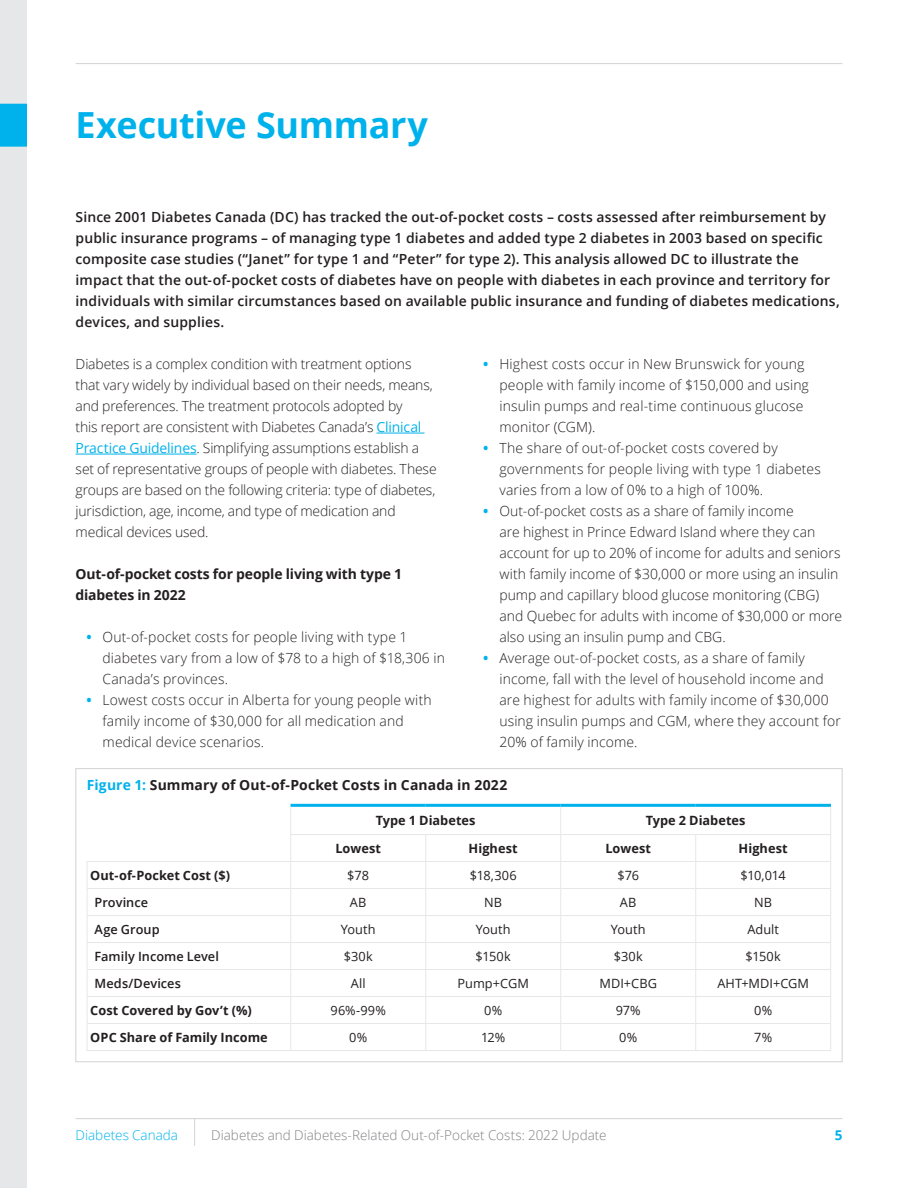
<style>
.page{position:relative;width:918px;height:1188px;background:#fff}
.page>*{position:absolute;margin:0;border:0;box-sizing:border-box;transform-origin:0 0}
.Main_Section_Header{font:700 36px "Open Sans";letter-spacing:-.01em;color:#00b2eb}
.Body{font:300 13.95px/21px "Open Sans";color:#231f20}
.Lead_in{font:600 13.95px/21px "Open Sans";letter-spacing:.01em;color:#231f20}
.Body_Subhead{font:700 13.95px/21px "Open Sans";color:#231f20}
.t1{font:300 13.5px "Open Sans";color:#808285}
.t2{font:300 13.5px "Open Sans";color:#00b2eb}
.t3{font:700 13.5px "Open Sans";color:#00b2eb}
.Row_Data_-_Centered{font:12.75px "Open Sans";letter-spacing:.005em;color:#231f20}
.Row_Data{font:700 12.75px "Open Sans";color:#231f20}
.Row_Data_-_Indented{font:600 12.75px "Open Sans";letter-spacing:.005em;color:#231f20}
.Column_Header_-_Cent{font:700 12.75px "Open Sans";letter-spacing:.005em;color:#231f20}
.Row_Data_-_Centered-2{font:700 12.75px "Open Sans";letter-spacing:.005em;color:#231f20}
.s1{font-weight:400;color:#00b2eb}
.s2{font-weight:700;color:#00b2eb}
.s3{color:#00b2eb}
</style>
<div class="page">
<div style="left:0;top:0;width:27px;height:1188px;background:#e6e7e9"></div>
<div style="left:0;top:104px;width:27px;height:43px;background:#00b2eb"></div>
<hr style="left:377px;top:433px;width:48px;height:1px;background:#00b2eb">
<hr style="left:76px;top:454px;width:121px;height:1px;background:#00b2eb">
<hr style="left:87px;top:915px;width:204px;height:1px;background:#e6e7e9">
<hr style="left:87px;top:942px;width:204px;height:1px;background:#e6e7e9">
<hr style="left:87px;top:969px;width:204px;height:1px;background:#e6e7e9">
<hr style="left:87px;top:1023px;width:204px;height:1px;background:#e6e7e9">
<hr style="left:87px;top:996px;width:204px;height:1px;background:#e6e7e9">
<hr style="left:291px;top:804px;width:135px;height:3px;background:#00b2eb">
<hr style="left:426px;top:804px;width:135px;height:3px;background:#00b2eb">
<hr style="left:87px;top:888px;width:204px;height:1px;background:#e6e7e9">
<hr style="left:291px;top:1050px;width:135px;height:1px;background:#e6e7e9">
<hr style="left:426px;top:1050px;width:135px;height:1px;background:#e6e7e9">
<hr style="left:561px;top:1050px;width:135px;height:1px;background:#e6e7e9">
<hr style="left:696px;top:1050px;width:135px;height:1px;background:#e6e7e9">
<hr style="left:87px;top:861px;width:204px;height:1px;background:#e6e7e9">
<svg style="left:87px;top:862px;width:1px;height:188px"></svg>
<hr style="left:87px;top:1050px;width:204px;height:1px;background:#e6e7e9">
<hr style="left:561px;top:804px;width:135px;height:3px;background:#00b2eb">
<hr style="left:696px;top:804px;width:135px;height:3px;background:#00b2eb">
<svg style="left:290px;top:805px;width:541px;height:245px"></svg>
<hr style="left:561px;top:834px;width:135px;height:1px;background:#e6e7e9">
<hr style="left:696px;top:834px;width:135px;height:1px;background:#e6e7e9">
<hr style="left:76px;top:1118px;width:766px;height:1px;background:#d1d2d4">
<hr style="left:76px;top:63px;width:766px;height:1px;background:#d1d2d4">
<svg style="left:194px;top:1119px;width:1px;height:27px"></svg>
<p class="Main_Section_Header" style="left:76px;top:100px;width:354px">Executive Summary</p>
<p class="Lead_in" style="left:76px;top:206px;width:766px">Since 2001 Diabetes Canada (DC) has tracked the out-of-pocket costs – costs assessed after reimbursement by public insurance programs – of managing type 1 diabetes and added type 2 diabetes in 2003 based on specific composite case studies (“Janet” for type 1 and “Peter” for type 2). This analysis allowed DC to illustrate the impact that the out-of-pocket costs of diabetes have on people with diabetes in each province and territory for individuals with similar circumstances based on available public insurance and funding of diabetes medications, devices, and supplies.</p>
<p class="Body" style="left:76px;top:353px;width:363px">Diabetes is a complex condition with treatment options that vary widely by individual based on their needs, means, and preferences. The treatment protocols adopted by<br>this report are consistent with Diabetes Canada’s <span class="s1">Clinical Practice Guidelines</span>. Simplifying assumptions establish a set of representative groups of people with diabetes. These groups are based on the following criteria: type of diabetes, jurisdiction, age, income, and type of medication and medical devices used.</p>
<p class="Body_Subhead" style="left:76px;top:563px;width:328px">Out-of-pocket costs for people living with type 1 diabetes in 2022</p>
<p class="Body" style="left:103px;top:626px;width:344px;text-indent:-16px"><span class="s2">•</span> Out-of-pocket costs for people living with type 1 diabetes vary from a low of $78 to a high of $18,306 in<br>Canada’s provinces.</p>
<p class="Body" style="left:103px;top:689px;width:331px;text-indent:-16px"><span class="s2">•</span> Lowest costs occur in Alberta for young people with family income of $30,000 for all medication and medical device scenarios.</p>
<p class="Body" style="left:500px;top:353px;width:311px;text-indent:-16px"><span class="s2">•</span> Highest costs occur in New Brunswick for young people with family income of $150,000 and using insulin pumps and real-time continuous glucose monitor (CGM).</p>
<p class="Body" style="left:500px;top:437px;width:323px;text-indent:-16px"><span class="s2">•</span> The share of out-of-pocket costs covered by governments for people living with type 1 diabetes varies from a low of 0% to a high of 100%.</p>
<p class="Body" style="left:500px;top:500px;width:344px;text-indent:-16px"><span class="s2">•</span> Out-of-pocket costs as a share of family income<br>are highest in Prince Edward Island where they can account for up to 20% of income for adults and seniors with family income of $30,000 or more using an insulin pump and capillary blood glucose monitoring (CBG) and Quebec for adults with income of $30,000 or more also using an insulin pump and CBG.</p>
<p class="Body" style="left:500px;top:647px;width:343px;text-indent:-16px"><span class="s2">•</span> Average out-of-pocket costs, as a share of family income, fall with the level of household income and are highest for adults with family income of $30,000 using insulin pumps and CGM, where they account for 20% of family income.</p>
<p class="Body_Subhead" style="left:87px;top:774px;width:422px"><span class="s3">Figure 1:</span> Summary of Out-of-Pocket Costs in Canada in 2022</p>
<p class="Column_Header_-_Cent" style="left:376px;top:811px;width:101px">Type 1 Diabetes</p>
<p class="Column_Header_-_Cent" style="left:646px;top:811px;width:101px">Type 2 Diabetes</p>
<p class="Row_Data_-_Centered-2" style="left:335px;top:839px;width:47px">Lowest</p>
<p class="Row_Data_-_Centered-2" style="left:469px;top:839px;width:51px">Highest</p>
<p class="Row_Data_-_Centered-2" style="left:605px;top:839px;width:47px">Lowest</p>
<p class="Row_Data_-_Centered-2" style="left:739px;top:839px;width:51px">Highest</p>
<p class="Row_Data" style="left:90px;top:866px;width:141px">Out-of-Pocket Cost ($)</p>
<p class="Row_Data_-_Centered" style="left:347px;top:867px;width:23px">$78</p>
<p class="Row_Data_-_Centered" style="left:470px;top:867px;width:49px">$18,306</p>
<p class="Row_Data_-_Centered" style="left:617px;top:867px;width:23px">$76</p>
<p class="Row_Data_-_Centered" style="left:741px;top:867px;width:47px">$10,014</p>
<p class="Row_Data_-_Indented" style="left:95px;top:894px;width:55px">Province</p>
<p class="Row_Data_-_Centered" style="left:350px;top:894px;width:18px">AB</p>
<p class="Row_Data_-_Centered" style="left:484px;top:894px;width:19px">NB</p>
<p class="Row_Data_-_Centered" style="left:620px;top:894px;width:18px">AB</p>
<p class="Row_Data_-_Centered" style="left:754px;top:894px;width:19px">NB</p>
<p class="Row_Data_-_Indented" style="left:95px;top:921px;width:67px">Age Group</p>
<p class="Row_Data_-_Centered" style="left:341px;top:921px;width:36px">Youth</p>
<p class="Row_Data_-_Centered" style="left:476px;top:921px;width:36px">Youth</p>
<p class="Row_Data_-_Centered" style="left:611px;top:921px;width:36px">Youth</p>
<p class="Row_Data_-_Centered" style="left:747px;top:921px;width:33px">Adult</p>
<p class="Row_Data_-_Indented" style="left:95px;top:948px;width:126px">Family Income Level</p>
<p class="Row_Data_-_Centered" style="left:344px;top:948px;width:31px">$30k</p>
<p class="Row_Data_-_Centered" style="left:476px;top:948px;width:37px">$150k</p>
<p class="Row_Data_-_Centered" style="left:614px;top:948px;width:31px">$30k</p>
<p class="Row_Data_-_Centered" style="left:746px;top:948px;width:37px">$150k</p>
<p class="Row_Data_-_Indented" style="left:95px;top:975px;width:88px">Meds/Devices</p>
<p class="Row_Data_-_Centered" style="left:351px;top:975px;width:16px">All</p>
<p class="Row_Data_-_Centered" style="left:458px;top:975px;width:73px">Pump+CGM</p>
<p class="Row_Data_-_Centered" style="left:599px;top:975px;width:59px">MDI+CBG</p>
<p class="Row_Data_-_Centered" style="left:717px;top:975px;width:93px">AHT+MDI+CGM</p>
<p class="Row_Data" style="left:90px;top:1001px;width:163px">Cost Covered by Gov’t (%)</p>
<p class="Row_Data_-_Centered" style="left:331px;top:1002px;width:57px">96%-99%</p>
<p class="Row_Data_-_Centered" style="left:484px;top:1002px;width:19px">0%</p>
<p class="Row_Data_-_Centered" style="left:616px;top:1002px;width:27px">97%</p>
<p class="Row_Data_-_Centered" style="left:754px;top:1002px;width:19px">0%</p>
<p class="Row_Data" style="left:90px;top:1028px;width:179px">OPC Share of Family Income</p>
<p class="Row_Data_-_Centered" style="left:349px;top:1029px;width:19px">0%</p>
<p class="Row_Data_-_Centered" style="left:481px;top:1029px;width:26px">12%</p>
<p class="Row_Data_-_Centered" style="left:619px;top:1029px;width:19px">0%</p>
<p class="Row_Data_-_Centered" style="left:754px;top:1029px;width:19px">7%</p>
<p class="t2" style="left:76px;top:1126px;width:104px">Diabetes Canada</p>
<p class="t1" style="left:211px;top:1126px;width:397px">Diabetes and Diabetes-Related Out-of-Pocket Costs: 2022 Update</p>
<p class="t3" style="left:835px;top:1125px;width:9px">5</p>
</div>
